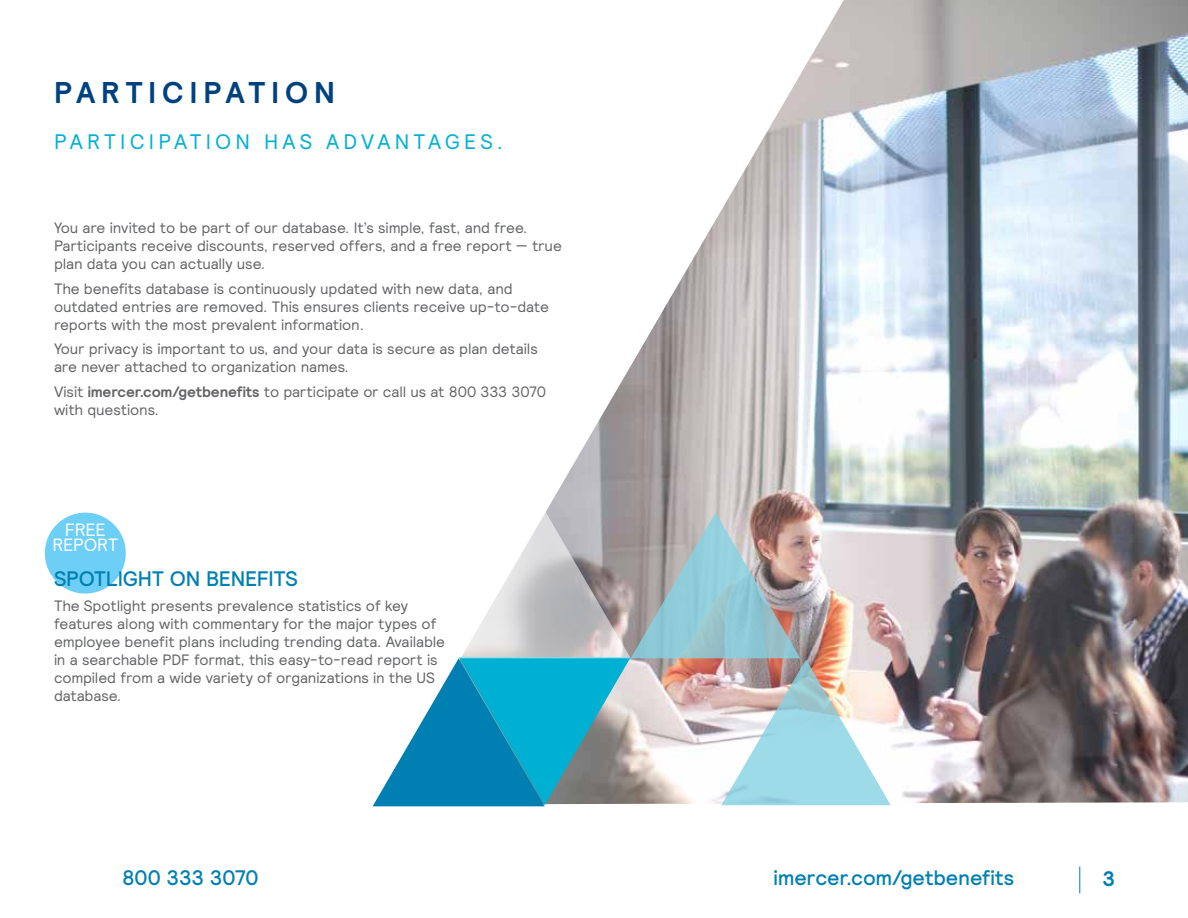
<style>
.page{position:relative;width:1188px;height:918px;background:#fff}
.page>*{position:absolute;margin:0;border:0;box-sizing:border-box;transform-origin:0 0}
.t1{font:700 30px "Relative";letter-spacing:.2em;color:#004280}
.t2{font:500 21px "Relative";letter-spacing:-.01em;color:#0080b2}
.t3{font:21px "Relative";letter-spacing:.195em;color:#00b0d3}
.t4{font:700 21px "Relative";color:#0080b2}
.t5{font:17.7px/15.6px "Relative";letter-spacing:-.015em;color:#fff;text-align:center}
.t6{font:15px/18px "Relative";letter-spacing:-.01em;color:#636466}
.s1{font-weight:700}
</style>
<div class="page">
<img style="left:547px;top:0;width:641px;height:803px">
<div style="left:45px;top:513px;width:81px;height:81px;background:#6dcff6;border-radius:50%"></div>
<img style="left:373px;top:510px;width:518px;height:296px">
<svg style="left:1079px;top:866px;width:1px;height:27px"></svg>
<h1 class="t1" style="left:54px;top:73px;width:283px">PARTICIPATION</h1>
<h2 class="t3" style="left:54px;top:128px;width:451px">PARTICIPATION HAS ADVANTAGES.</h2>
<p class="t6" style="left:54px;top:218px;width:509px">You are invited to be part of our database. It’s simple, fast, and free.<br>Participants receive discounts, reserved offers, and a free report — true plan data you can actually use.</p>
<p class="t6" style="left:54px;top:279px;width:496px">The benefits database is continuously updated with new data, and outdated entries are removed. This ensures clients receive up-to-date reports with the most prevalent information.</p>
<p class="t6" style="left:54px;top:340px;width:485px">Your privacy is important to us, and your data is secure as plan details are never attached to organization names.</p>
<p class="t6" style="left:54px;top:382px;width:494px">Visit <span class="s1">imercer.com/getbenefits</span> to participate or call us at 800 333 3070 with questions.</p>
<p class="t5" style="left:53px;top:521px;width:67px">FREE<br>REPORT</p>
<h2 class="t2" style="left:54px;top:565px;width:246px">SPOTLIGHT ON BENEFITS</h2>
<p class="t6" style="left:54px;top:596px;width:393px">The Spotlight presents prevalence statistics of key features along with commentary for the major types of employee benefit plans including trending data. Available in a searchable PDF format, this easy-to-read report is compiled from a wide variety of organizations in the US database.</p>
<h2 class="t2" style="left:122px;top:864px;width:138px">800 333 3070</h2>
<h2 class="t2" style="left:774px;top:864px;width:242px">imercer.com/getbenefits</h2>
<h2 class="t4" style="left:1102px;top:865px;width:14px">3</h2>
</div>
